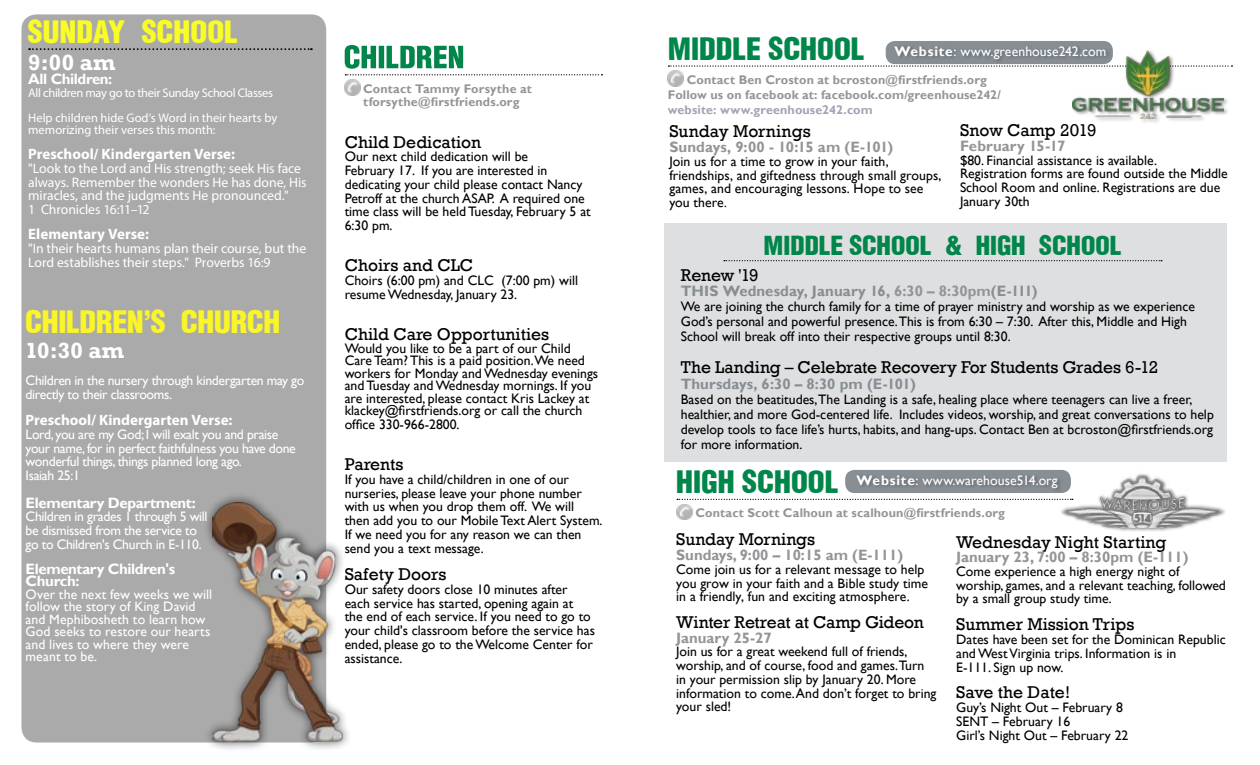
<style>
.page{position:relative;width:1260px;height:765px;background:#fff}
.page>*{position:absolute;margin:0;border:0;box-sizing:border-box;transform-origin:0 0}
.t1{font:33.75px "Helvetica Condensed Black Se";letter-spacing:-.005em;color:#00864a}
.t2{font:33.75px "Helvetica Condensed Black Se";letter-spacing:-.015em;color:#faf528}
.t3{font:33.75px "Helvetica Condensed Black Se";letter-spacing:-.005em;color:#fafc25}
.t4{font:28.75px "Helvetica Condensed Black Se";letter-spacing:-.005em;color:#00864a}
.t5{font:700 22.5px "Rockwell";letter-spacing:.015em;color:#fff}
.t6{font:17.5px "Rockwell";color:#000}
.t7{font:17.5px "Rockwell";letter-spacing:-.02em;color:#000}
.t8{font:700 15px "Gill Sans";color:#939598}
.t9{font:700 15px "Myriad Pro";color:#fff}
.t10{font:700 15px "Gill Sans";color:#878e94}
.t11{font:700 15px/12.5px "Gill Sans";letter-spacing:-.025em;color:#fff}
.t12{font:13.75px/13.8px "Gill Sans";color:#000}
.t13{font:13.75px/13.8px "Gill Sans";letter-spacing:-.025em;color:#fff}
.t14{font:13.75px/13.8px "Myriad Pro";letter-spacing:-.005em;color:#fff}
.t15{font:13.75px/12.5px "Gill Sans";letter-spacing:.005em;color:#fff}
.t16{font:700 12.5px/14.9px "Gill Sans";letter-spacing:.01em;color:#939598;text-align:center}
.t17{font:12.5px/25px "Myriad Pro";letter-spacing:-.025em;color:#fff}
.t18{font:12.5px "Myriad Pro";letter-spacing:-.005em;color:#fff}
.t19{font:700 12.5px "Gill Sans";letter-spacing:.01em;color:#a5a2b7}
.s1{font-weight:700}
.s2{font-size:12.5px}
.s3{color:#939598}
</style>
<div class="page">
<svg style="left:677px;top:499px;width:374px;height:1px"></svg>
<img style="left:676px;top:504px;width:16px;height:16px">
<svg style="left:668px;top:65px;width:564px;height:2px"></svg>
<img style="left:668px;top:71px;width:15px;height:16px">
<div style="left:886px;top:42px;width:226px;height:21px;background:#878e94;border-radius:9px"></div>
<div style="left:886px;top:41px;width:227px;height:23px;border:1px solid #878e94;border-radius:9px"></div>
<div style="left:893px;top:45px;width:217px;height:19px;background:#000;opacity:.25"></div>
<div style="left:846px;top:471px;width:224px;height:21px;background:#878e94;border-radius:9px"></div>
<div style="left:845px;top:470px;width:226px;height:23px;border:1px solid #878e94;border-radius:9px"></div>
<div style="left:855px;top:474px;width:207px;height:19px;background:#000;opacity:.25"></div>
<div style="left:1072px;top:49px;width:157px;height:75px;background:#000;opacity:.5"></div>
<img style="left:1072px;top:50px;width:152px;height:69px">
<div style="left:1059px;top:473px;width:167px;height:59px;background:#000;opacity:.5"></div>
<img style="left:1051px;top:469px;width:175px;height:59px">
<div style="left:664px;top:223px;width:563px;height:238px;background:#dedfe0"></div>
<svg style="left:724px;top:260px;width:438px;height:1px"></svg>
<div style="left:21px;top:14px;width:305px;height:728px;background:#aaa;border-radius:15px"></div>
<div style="left:203px;top:492px;width:150px;height:260px;background:#000;opacity:.5"></div>
<img style="left:213px;top:502px;width:129px;height:240px">
<svg style="left:345px;top:45px;width:257px;height:30px"></svg>
<img style="left:345px;top:80px;width:15px;height:15px">
<svg style="left:29px;top:48px;width:283px;height:2px"></svg>
<h1 class="t3" style="left:28px;top:18px;width:211px">SUNDAY SCHOOL</h1>
<h3 class="t5" style="left:28px;top:49px;width:89px">9:00 am</h3>
<p class="t11" style="left:28px;top:73px;width:86px">All Children:</p>
<p class="t17" style="left:28px;top:80px;width:251px">All children may go to their Sunday School Classes<br>Help children hide God’s Word in their hearts by</p>
<p class="t18" style="left:28px;top:122px;width:189px">memorizing their verses this month:</p>
<p class="t9" style="left:28px;top:144px;width:208px">Preschool/ Kindergarten Verse:</p>
<p class="t14" style="left:28px;top:161px;width:280px">"Look to the Lord and His strength; seek His face always. Remember the wonders He has done, His miracles, and the judgments He pronounced."<br>1 Chronicles 16:11–12</p>
<p class="t9" style="left:28px;top:224px;width:122px">Elementary Verse:</p>
<p class="t14" style="left:28px;top:241px;width:280px">"In their hearts humans plan their course, but the<br>Lord establishes their steps." Proverbs 16:9</p>
<h1 class="t2" style="left:26px;top:308px;width:257px">CHILDREN'S CHURCH</h1>
<h3 class="t5" style="left:26px;top:336px;width:100px">10:30 am</h3>
<p class="t13" style="left:26px;top:374px;width:280px">Children in the nursery through kindergarten may go directly to their classrooms.</p>
<p class="t9" style="left:26px;top:410px;width:208px">Preschool/ Kindergarten Verse:</p>
<p class="t13" style="left:26px;top:428px;width:272px">Lord, you are my God; I will exalt you and praise your name, for in perfect faithfulness you have done wonderful things, things planned long ago.<br>Isaiah 25:1</p>
<p class="t11" style="left:26px;top:497px;width:172px">Elementary Department:</p>
<p class="t13" style="left:26px;top:510px;width:183px">Children in grades 1 through 5 will be dismissed from the service to go to Children's Church in E-110.</p>
<p class="t11" style="left:26px;top:563px;width:151px">Elementary Children's<br>Church:</p>
<p class="t15" style="left:26px;top:588px;width:188px">Over the next few weeks we will follow the story of King David and Mephibosheth to learn how<br>God seeks to restore our hearts and lives to where they were meant to be.</p>
<p class="t16" style="left:363px;top:82px;width:170px;line-height:13.8px;text-align:left">Contact Tammy Forsythe at tforsythe@firstfriends.org</p>
<p class="t6" style="left:345px;top:132px;width:138px">Child Dedication</p>
<p class="t12" style="left:345px;top:150px;width:248px">Our next child dedication will be<br>February 17. If you are interested in dedicating your child please contact Nancy Petroff at the church ASAP. A required one time class will be held Tuesday, February 5 at 6:30 pm.</p>
<p class="t6" style="left:345px;top:255px;width:130px">Choirs and CLC</p>
<p class="t12" style="left:345px;top:274px;width:235px">Choirs (6:00 pm) and CLC (7:00 pm) will resume Wednesday, January 23.</p>
<p class="t6" style="left:345px;top:324px;width:206px">Child Care Opportunities</p>
<p class="t12" style="left:345px;top:342px;width:255px;line-height:12.5px">Would you like to be a part of our Child Care Team? This is a paid position.We need workers for Monday and Wednesday evenings and Tuesday and Wednesday mornings. If you are interested, please contact Kris Lackey at klackey@firstfriends.org or call the church</p>
<p class="t12" style="left:345px;top:418px;width:116px">office 330-966-2800.</p>
<p class="t6" style="left:345px;top:454px;width:60px">Parents</p>
<p class="t12" style="left:345px;top:473px;width:259px">If you have a child/children in one of our nurseries, please leave your phone number with us when you drop them off. We will<br>then add you to our Mobile Text Alert System.<br>If we need you for any reason we can then send you a text message.</p>
<p class="t6" style="left:345px;top:564px;width:103px">Safety Doors</p>
<p class="t12" style="left:345px;top:583px;width:252px">Our safety doors close 10 minutes after each service has started, opening again at<br>the end of each service. If you need to go to your child's classroom before the service has ended, please go to the Welcome Center for assistance.</p>
<h1 class="t1" style="left:668px;top:35px;width:198px">MIDDLE SCHOOL</h1>
<p class="t16" style="left:668px;top:72px;width:335px">Contact Ben Croston at bcroston@firstfriends.org<br>Follow us on facebook at: facebook.com/greenhouse242/</p>
<p class="t19" style="left:668px;top:102px;width:207px">website: www.greenhouse242.com</p>
<p class="t15" style="left:894px;top:45px;width:214px"><span class="s1">Website</span>: www.greenhouse242.com</p>
<p class="t6" style="left:669px;top:121px;width:143px">Sunday Mornings</p>
<p class="t8" style="left:669px;top:138px;width:225px">Sundays, 9:00 - 10:15 am (E-101)</p>
<p class="t12" style="left:669px;top:155px;width:274px">Join us for a time to grow in your faith, friendships, and giftedness through small groups, games, and encouraging lessons. Hope to see you there<span class="s2">.</span></p>
<p class="t6" style="left:960px;top:120px;width:138px">Snow Camp 2019</p>
<p class="t8" style="left:960px;top:137px;width:107px">February 15-17</p>
<p class="t12" style="left:960px;top:153px;width:269px">$80. Financial assistance is available.<br>Registration forms are found outside the Middle School Room and online. Registrations are due January 30th</p>
<h2 class="t4" style="left:764px;top:233px;width:359px">MIDDLE SCHOOL &amp; HIGH SCHOOL</h2>
<p class="t6" style="left:681px;top:265px;width:79px">Renew '19</p>
<p class="t10" style="left:681px;top:282px;width:358px">THIS Wednesday, January 16, <span class="s3">6:30 – 8:30pm</span>(E-111)</p>
<p class="t12" style="left:681px;top:299px;width:516px;line-height:15px">We are joining the church family for a time of prayer ministry and worship as we experience<br>God’s personal and powerful presence.This is from 6:30 – 7:30. After this, Middle and High<br>School will break off into their respective groups until 8:30.</p>
<p class="t6" style="left:681px;top:357px;width:479px">The Landing – Celebrate Recovery For Students Grades 6-12</p>
<p class="t10" style="left:681px;top:375px;width:236px">Thursdays, 6:30 – 8:30 pm (E-101)</p>
<p class="t12" style="left:681px;top:392px;width:535px;line-height:15px">Based on the beatitudes,The Landing is a safe, healing place where teenagers can live a freer, healthier, and more God-centered life. Includes videos, worship, and great conversations to help develop tools to face life’s hurts, habits, and hang-ups. Contact Ben at bcroston@firstfriends.org for more information.</p>
<h1 class="t1" style="left:676px;top:468px;width:164px">HIGH SCHOOL</h1>
<p class="t16" style="left:696px;top:506px;width:311px">Contact Scott Calhoun at scalhoun@firstfriends.org</p>
<p class="t15" style="left:856px;top:474px;width:203px"><span class="s1">Website</span>: www.warehouse514.org</p>
<p class="t6" style="left:676px;top:529px;width:140px">Sunday Mornings</p>
<p class="t8" style="left:676px;top:546px;width:228px">Sundays, 9:00 – 10:15 am (E-111)</p>
<p class="t12" style="left:676px;top:563px;width:253px">Come join us for a relevant message to help you grow in your faith and a Bible study time in a friendly, fun and exciting atmosphere.</p>
<p class="t7" style="left:676px;top:612px;width:249px">Winter Retreat at Camp Gideon</p>
<p class="t8" style="left:676px;top:628px;width:97px">January 25-27</p>
<p class="t12" style="left:676px;top:645px;width:262px">Join us for a great weekend full of friends, worship, and of course, food and games.Turn in your permission slip by January 20. More information to come. And don’t forget to bring your sled!</p>
<p class="t6" style="left:956px;top:532px;width:212px">Wednesday Night Starting</p>
<p class="t8" style="left:956px;top:548px;width:234px">January 23, 7:00 – 8:30pm (E-111)</p>
<p class="t12" style="left:956px;top:565px;width:271px">Come experience a high energy night of worship, games, and a relevant teaching, followed by a small group study time.</p>
<p class="t6" style="left:956px;top:614px;width:180px">Summer Mission Trips</p>
<p class="t12" style="left:956px;top:633px;width:271px">Dates have been set for the Dominican Republic and West Virginia trips. Information is in<br>E-111. Sign up now.</p>
<p class="t6" style="left:956px;top:682px;width:115px">Save the Date!</p>
<p class="t12" style="left:956px;top:701px;width:174px">Guy’s Night Out – February 8<br>SENT – February 16<br>Girl’s Night Out – February 22</p>
</div>
